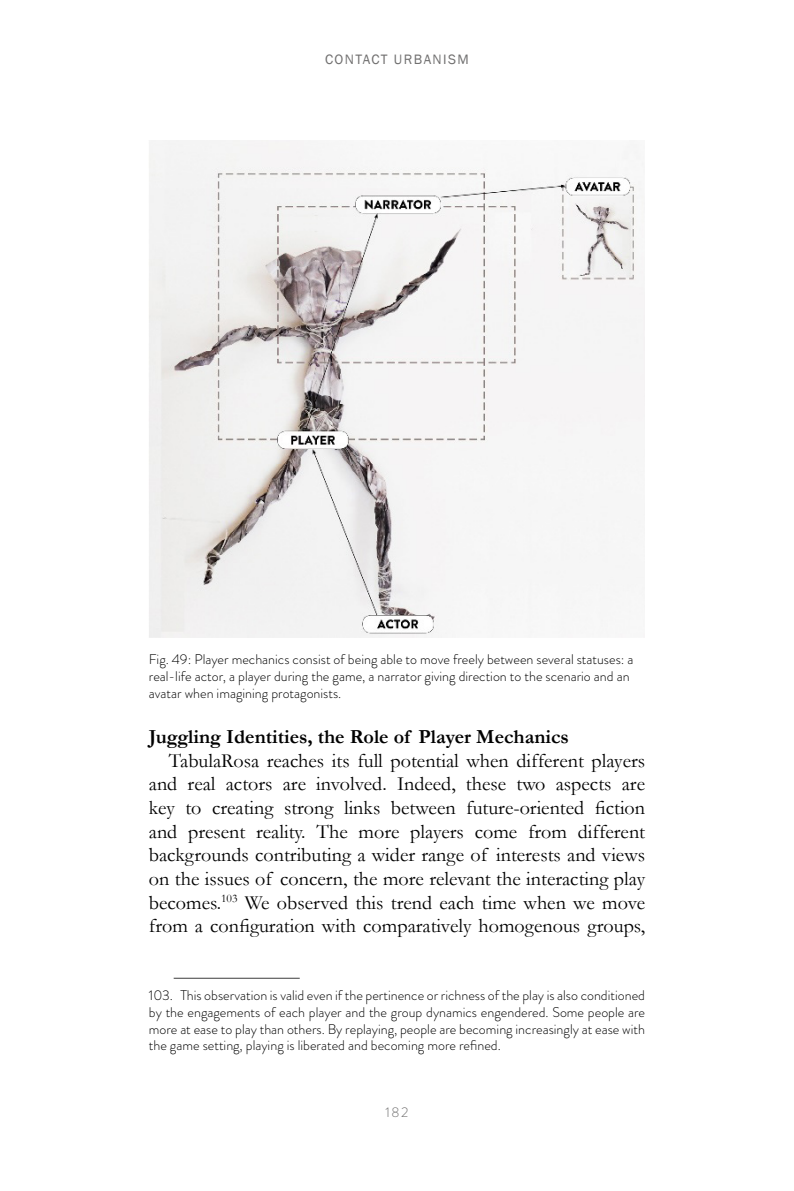
<style>
.page{position:relative;width:794px;height:1191px;background:#fff}
.page>*{position:absolute;margin:0;border:0;box-sizing:border-box;transform-origin:0 0}
.t1{font:20.12px/23.6px "Garamond";color:#000;text-align:justify}
.t2{font:700 20.12px "Garamond";color:#000}
.t3{font:300 14px/16.8px "Brandon Grotesque";color:#000}
.t4{font:14px "Franklin Gothic";letter-spacing:.1em;color:#706f6f}
.t5{font:300 14px "Brandon Grotesque";color:#706f6f}
</style>
<div class="page">
<img style="left:149px;top:140px;width:495px;height:497px">
<hr style="left:174px;top:978px;width:126px;height:1px;background:#3c3c3b">
<p class="t4" style="left:325px;top:51px;width:145px">CONTACT URBANISM</p>
<p class="t3" style="left:149px;top:651px;width:486px">Fig. 49: Player mechanics consist of being able to move freely between several statuses: a real-life actor, a player during the game, a narrator giving direction to the scenario and an avatar when imagining protagonists.</p>
<h1 class="t2" style="left:149px;top:723px;width:421px">Juggling Identities, the Role of Player Mechanics</h1>
<p class="t1" style="left:149px;top:748px;width:498px;text-indent:20px">TabulaRosa reaches its full potential when different players and real actors are involved. Indeed, these two aspects are key to creating strong links between future-oriented fiction and present reality. The more players come from different backgrounds contributing a wider range of interests and views on the issues of concern, the more relevant the interacting play becomes.<sup>103</sup> We observed this trend each time when we move from a configuration with comparatively homogenous groups,</p>
<p class="t3" style="left:149px;top:986px;width:498px;text-align:justify">103. This observation is valid even if the pertinence or richness of the play is also conditioned by the engagements of each player and the group dynamics engendered. Some people are more at ease to play than others. By replaying, people are becoming increasingly at ease with the game setting, playing is liberated and becoming more refined.</p>
<p class="t5" style="left:386px;top:1102px;width:24px">182</p>
</div>
